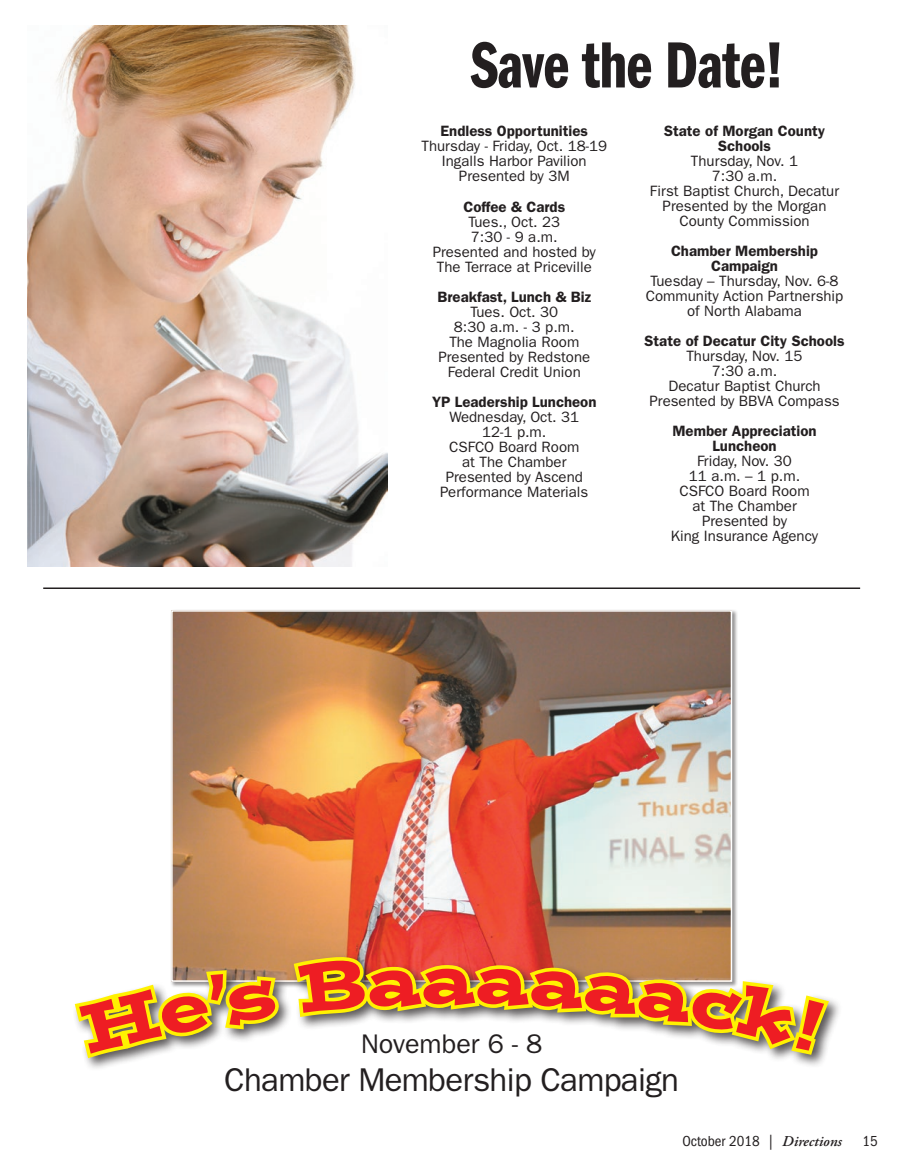
<style>
.page{position:relative;width:905px;height:1175px;background:#fff}
.page>*{position:absolute;margin:0;border:0;box-sizing:border-box;transform-origin:0 0}
.t1{font:67.5px "ITC Franklin Gothic Std Dm Cp";letter-spacing:-.01em;color:#231f20}
.t2{font:33px "ITC Franklin Gothic Std";letter-spacing:-.02em;color:#231f20}
.t3{font:27px "ITC Franklin Gothic Std";color:#231f20}
.t4{font:15px/15px "ITC Franklin Gothic Std";color:#231f20;text-align:center}
.t5{font:condensed 15px "ITC Franklin Gothic Std";color:#231f20}
.s1{font-weight:600}
.s2{font-family:"Adobe Garamond Pro";font-weight:600;font-style:italic;font-stretch:normal}
</style>
<div class="page">
<img style="left:27px;top:26px;width:360px;height:540px">
<hr style="left:43px;top:587px;width:817px;height:2px;background:#231f20">
<img style="left:174px;top:613px;width:555px;height:341px">
<div style="left:72px;top:954px;width:770px;height:118px;background:#231f20;opacity:.75"></div>
<svg style="left:72px;top:966px;width:208px;height:96px"></svg>
<svg style="left:289px;top:956px;width:544px;height:116px"></svg>
<p class="t1" style="left:470px;top:28px;width:315px">Save the Date!</p>
<p class="t4" style="left:421px;top:124px;width:187px"><span class="s1">Endless Opportunities<br></span>Thursday - Friday, Oct. 18-19<br>Ingalls Harbor Pavilion<br>Presented by 3M</p>
<p class="t4" style="left:432px;top:200px;width:165px"><span class="s1">Coffee &amp; Cards<br></span>Tues., Oct. 23<br>7:30 - 9 a.m.<br>Presented and hosted by<br>The Terrace at Priceville</p>
<p class="t4" style="left:437px;top:290px;width:155px"><span class="s1">Breakfast, Lunch &amp; Biz<br></span>Tues. Oct. 30<br>8:30 a.m. - 3 p.m.<br>The Magnolia Room<br>Presented by Redstone<br>Federal Credit Union</p>
<p class="t4" style="left:432px;top:395px;width:166px"><span class="s1">YP Leadership Luncheon<br></span>Wednesday, Oct. 31<br>12-1 p.m.<br>CSFCO Board Room<br>at The Chamber<br>Presented by Ascend<br>Performance Materials</p>
<p class="t4" style="left:650px;top:124px;width:191px"><span class="s1">State of Morgan County<br>Schools<br></span>Thursday, Nov. 1<br>7:30 a.m.<br>First Baptist Church, Decatur<br>Presented by the Morgan<br>County Commission</p>
<p class="t4" style="left:645px;top:244px;width:199px"><span class="s1">Chamber Membership<br>Campaign<br></span>Tuesday – Thursday, Nov. 6-8<br>Community Action Partnership of North Alabama</p>
<p class="t4" style="left:644px;top:334px;width:201px"><span class="s1">State of Decatur City Schools<br></span>Thursday, Nov. 15<br>7:30 a.m.<br>Decatur Baptist Church<br>Presented by BBVA Compass</p>
<p class="t4" style="left:671px;top:424px;width:149px"><span class="s1">Member Appreciation<br>Luncheon<br></span>Friday, Nov. 30<br>11 a.m. – 1 p.m.<br>CSFCO Board Room<br>at The Chamber<br>Presented by<br>King Insurance Agency</p>
<p class="t3" style="left:361px;top:1028px;width:183px">November 6 - 8</p>
<p class="t2" style="left:224px;top:1061px;width:456px">Chamber Membership Campaign</p>
<p class="t5" style="left:682px;top:1133px;width:161px">October 2018 | <span class="s2">Directions</span></p>
<p class="t5" style="left:862px;top:1132px;width:17px">15</p>
</div>
